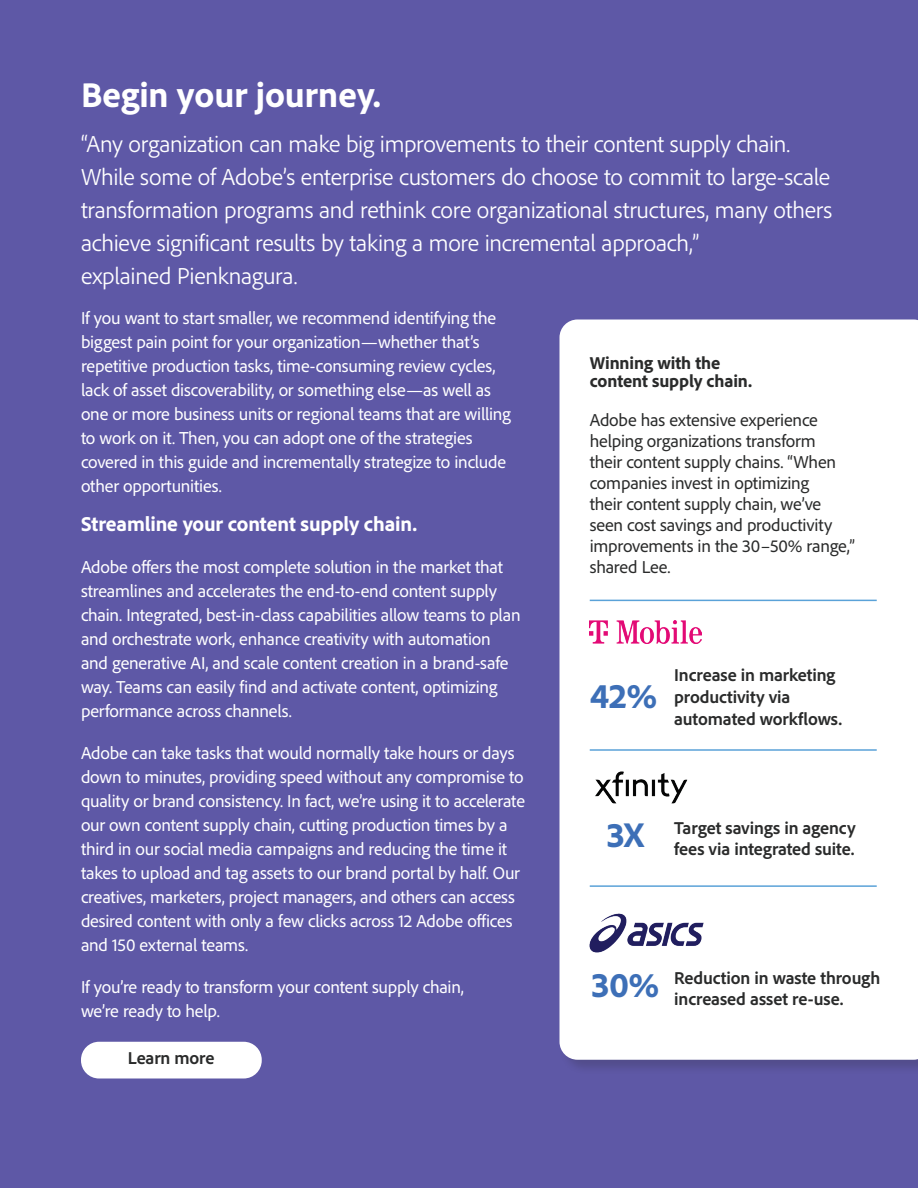
<style>
.page{position:relative;width:918px;height:1188px;background:#5e58a6}
.page>*{position:absolute;margin:0;border:0;box-sizing:border-box;transform-origin:0 0}
.t1{font:800 36px "Adobe Clean";color:#fff}
.t2{font:800 36px "Adobe Clean";color:#3d6fb7}
.t3{font:300 24px/33px "Adobe Clean";letter-spacing:-.01em;color:#fff}
.t4{font:800 21px "Adobe Clean";letter-spacing:-.005em;color:#fff}
.t5{font:18px/24px "Adobe Clean";letter-spacing:-.01em;color:#fff}
.t6{font:18px/21px "Adobe Clean";letter-spacing:-.01em;color:#2a2b2b}
.t7{font:700 18px/21.6px "Adobe Clean";letter-spacing:-.005em;color:#2a2b2b}
.t8{font:800 18px/18px "Adobe Clean";letter-spacing:-.005em;color:#2a2b2b}
</style>
<div class="page">
<div style="left:558px;top:319px;width:360px;height:756px;background:#231f20;opacity:.2"></div>
<div style="left:560px;top:320px;width:358px;height:740px;background:#fff"></div>
<img style="left:590px;top:621px;width:111px;height:23px">
<hr style="left:590px;top:749px;width:287px;height:2px;background:#5aa2d8">
<hr style="left:590px;top:885px;width:287px;height:2px;background:#5aa2d8">
<hr style="left:590px;top:600px;width:287px;height:1px;background:#5aa2d8">
<img style="left:577px;top:752px;width:127px;height:71px">
<img style="left:587px;top:912px;width:122px;height:43px">
<div style="left:81px;top:1042px;width:181px;height:36px;background:#fff;border-radius:18px"></div>
<h1 class="t1" style="left:81px;top:72px;width:302px">Begin your journey.</h1>
<p class="t3" style="left:81px;top:126px;width:753px">“Any organization can make big improvements to their content supply chain.<br>While some of Adobe’s enterprise customers do choose to commit to large-scale transformation programs and rethink core organizational structures, many others achieve significant results by taking a more incremental approach,”<br>explained Pienknagura.</p>
<p class="t5" style="left:81px;top:305px;width:431px">If you want to start smaller, we recommend identifying the biggest pain point for your organization—whether that’s repetitive production tasks, time-consuming review cycles, lack of asset discoverability, or something else—as well as one or more business units or regional teams that are willing to work on it. Then, you can adopt one of the strategies covered in this guide and incrementally strategize to include other opportunities.</p>
<p class="t4" style="left:81px;top:511px;width:338px">Streamline your content supply chain.</p>
<p class="t5" style="left:81px;top:555px;width:441px">Adobe offers the most complete solution in the market that streamlines and accelerates the end-to-end content supply chain. Integrated, best-in-class capabilities allow teams to plan and orchestrate work, enhance creativity with automation and generative AI, and scale content creation in a brand-safe way. Teams can easily find and activate content, optimizing performance across channels.</p>
<p class="t5" style="left:81px;top:741px;width:446px">Adobe can take tasks that would normally take hours or days down to minutes, providing speed without any compromise to quality or brand consistency. In fact, we’re using it to accelerate our own content supply chain, cutting production times by a third in our social media campaigns and reducing the time it takes to upload and tag assets to our brand portal by half. Our creatives, marketers, project managers, and others can access desired content with only a few clicks across 12 Adobe offices and 150 external teams.</p>
<p class="t5" style="left:81px;top:975px;width:385px">If you’re ready to transform your content supply chain, we’re ready to help.</p>
<p class="t8" style="left:590px;top:354px;width:164px">Winning with the content supply chain.</p>
<p class="t6" style="left:590px;top:409px;width:267px">Adobe has extensive experience helping organizations transform<br>their content supply chains. “When companies invest in optimizing<br>their content supply chain, we’ve seen cost savings and productivity improvements in the 30–50% range,” shared Lee.</p>
<p class="t7" style="left:674px;top:664px;width:169px">Increase in marketing productivity via automated workflows.</p>
<h1 class="t2" style="left:590px;top:672px;width:69px">42%</h1>
<p class="t7" style="left:674px;top:816px;width:183px">Target savings in agency fees via integrated suite.</p>
<h1 class="t2" style="left:606px;top:811px;width:39px">3X</h1>
<p class="t7" style="left:674px;top:966px;width:208px">Reduction in waste through increased asset re-use.</p>
<h1 class="t2" style="left:591px;top:961px;width:70px">30%</h1>
<p class="t7" style="left:128px;top:1047px;width:88px">Learn more</p>
</div>
